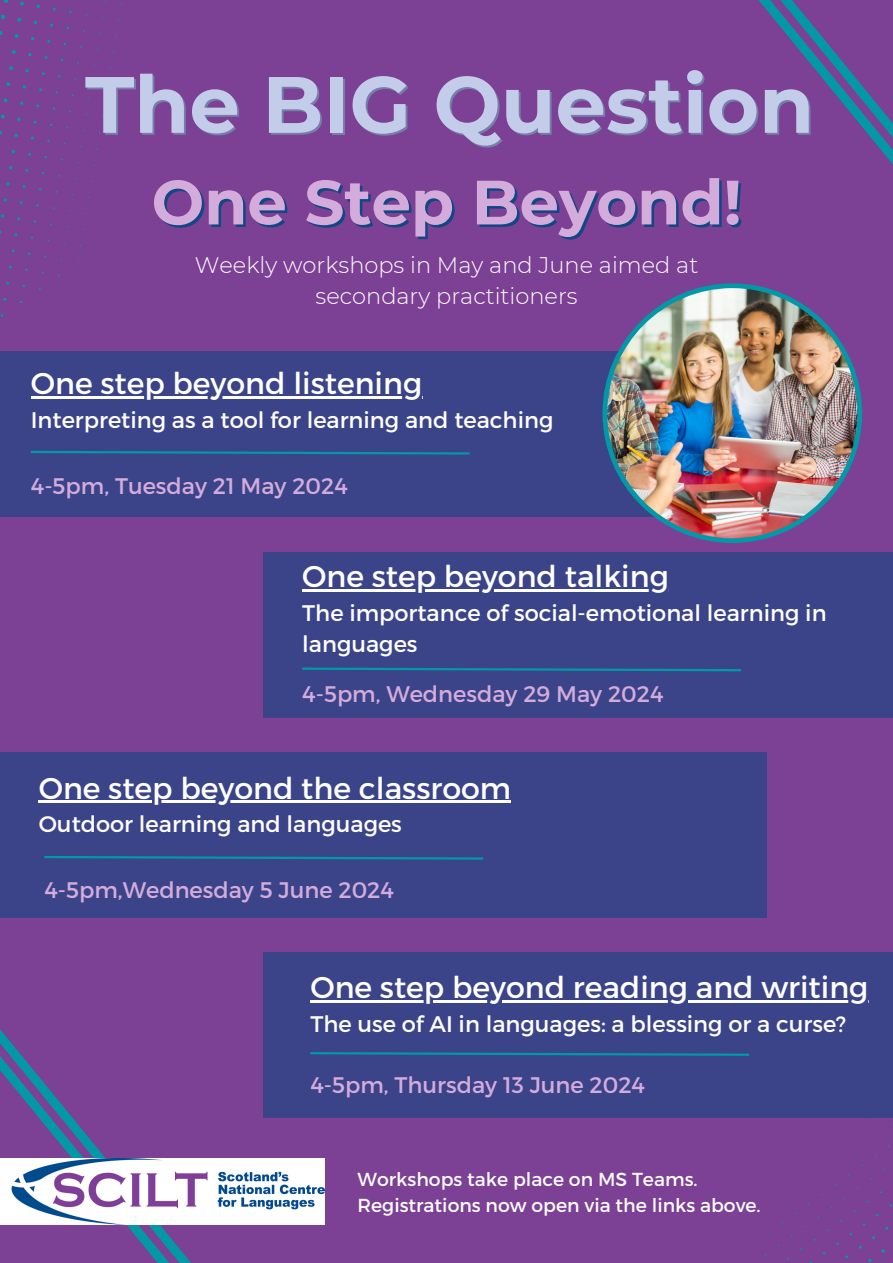
<style>
.page{position:relative;width:893px;height:1263px;background:#7c4094}
.page>*{position:absolute;margin:0;border:0;box-sizing:border-box;transform-origin:0 0}
.t1{font:700 79.72px "Montserrat";color:#c3cde9}
.t2{font:700 62.47px "Montserrat";color:#d4acdb}
.t3{font:30px "Montserrat";color:#fff}
.t4{font:22.5px/31.5px "Montserrat";color:#fff}
.t5{font:22.5px "Montserrat";color:#d4acdb}
.t6{font:300 22.5px/30.9px "Montserrat";color:#fff;text-align:center}
.t7{font:18.83px "Montserrat";color:#fdfefe}
</style>
<div class="page">
<svg style="left:881px;top:1249px;width:4px;height:4px"></svg>
<svg style="left:868px;top:1259px;width:4px;height:3px"></svg>
<div style="left:264px;top:952px;width:629px;height:166px;background:#3b4489"></div>
<svg style="left:0;top:1029px;width:211px;height:234px"></svg>
<img style="left:0;top:1159px;width:325px;height:65px">
<div style="left:264px;top:552px;width:629px;height:166px;background:#3b4489"></div>
<hr style="left:302px;top:589px;width:367px;height:3px;background:#fff">
<div style="left:0;top:351px;width:766px;height:166px;background:#3b4489"></div>
<svg style="left:30px;top:450px;width:440px;height:5px"></svg>
<div style="left:0;top:752px;width:766px;height:166px;background:#3b4489"></div>
<hr style="left:39px;top:800px;width:472px;height:3px;background:#fff">
<img style="left:602px;top:283px;width:260px;height:260px">
<svg style="left:302px;top:667px;width:439px;height:5px"></svg>
<svg style="left:44px;top:856px;width:439px;height:4px"></svg>
<svg style="left:310px;top:1052px;width:440px;height:4px"></svg>
<svg style="left:759px;top:0;width:134px;height:164px"></svg>
<svg style="left:3px;top:0;width:5px;height:3px"></svg>
<svg style="left:1px;top:14px;width:5px;height:6px"></svg>
<svg style="left:0;top:31px;width:3px;height:5px"></svg>
<svg style="left:17px;top:17px;width:5px;height:5px"></svg>
<svg style="left:11px;top:50px;width:5px;height:4px"></svg>
<svg style="left:1px;top:114px;width:4px;height:5px"></svg>
<svg style="left:6px;top:82px;width:5px;height:5px"></svg>
<svg style="left:20px;top:1px;width:4px;height:5px"></svg>
<svg style="left:3px;top:98px;width:5px;height:5px"></svg>
<svg style="left:9px;top:66px;width:4px;height:4px"></svg>
<svg style="left:14px;top:34px;width:5px;height:4px"></svg>
<svg style="left:17px;top:117px;width:4px;height:4px"></svg>
<svg style="left:33px;top:20px;width:4px;height:5px"></svg>
<svg style="left:11px;top:149px;width:4px;height:5px"></svg>
<svg style="left:28px;top:53px;width:4px;height:4px"></svg>
<svg style="left:0;top:214px;width:4px;height:4px"></svg>
<svg style="left:6px;top:182px;width:4px;height:4px"></svg>
<svg style="left:22px;top:85px;width:4px;height:4px"></svg>
<svg style="left:36px;top:4px;width:4px;height:4px"></svg>
<svg style="left:31px;top:37px;width:4px;height:4px"></svg>
<svg style="left:25px;top:69px;width:4px;height:4px"></svg>
<svg style="left:20px;top:101px;width:4px;height:4px"></svg>
<svg style="left:14px;top:133px;width:4px;height:4px"></svg>
<svg style="left:9px;top:166px;width:4px;height:4px"></svg>
<svg style="left:3px;top:198px;width:4px;height:4px"></svg>
<svg style="left:36px;top:104px;width:4px;height:4px"></svg>
<svg style="left:33px;top:120px;width:4px;height:4px"></svg>
<svg style="left:52px;top:7px;width:4px;height:4px"></svg>
<svg style="left:44px;top:56px;width:4px;height:3px"></svg>
<svg style="left:11px;top:249px;width:4px;height:4px"></svg>
<svg style="left:14px;top:233px;width:4px;height:4px"></svg>
<hr style="left:31px;top:396px;width:391px;height:2px;background:#fff">
<hr style="left:310px;top:1000px;width:558px;height:2px;background:#fff">
<h3 class="t1" style="left:85px;top:56px;width:730px">The BIG Question</h3>
<p class="t2" style="left:151px;top:164px;width:591px">One Step Beyond!</p>
<p class="t6" style="left:195px;top:249px;width:505px">Weekly workshops in May and June aimed at secondary practitioners</p>
<h3 class="t3" style="left:31px;top:364px;width:393px">One step beyond listening</h3>
<h3 class="t4" style="left:31px;top:403px;width:524px">Interpreting as a tool for learning and teaching</h3>
<h3 class="t5" style="left:31px;top:471px;width:318px">4-5pm, Tuesday 21 May 2024</h3>
<p class="t3" style="left:302px;top:557px;width:368px">One step beyond talking</p>
<p class="t4" style="left:302px;top:596px;width:526px">The importance of social-emotional learning in languages</p>
<h3 class="t5" style="left:302px;top:679px;width:363px">4-5pm, Wednesday 29 May 2024</h3>
<h1 class="t3" style="left:39px;top:768px;width:474px">One step beyond the classroom</h1>
<h1 class="t4" style="left:39px;top:807px;width:365px">Outdoor learning and languages</h1>
<h3 class="t5" style="left:44px;top:875px;width:351px">4-5pm,Wednesday 5 June 2024</h3>
<h3 class="t3" style="left:310px;top:968px;width:559px">One step beyond reading and writing</h3>
<h3 class="t4" style="left:310px;top:1007px;width:537px">The use of AI in languages: a blessing or a curse?</h3>
<h3 class="t5" style="left:310px;top:1070px;width:336px">4-5pm, Thursday 13 June 2024</h3>
<h3 class="t7" style="left:358px;top:1167px;width:341px">Workshops take place on MS Teams.</h3>
<h3 class="t7" style="left:358px;top:1193px;width:404px">Registrations now open via the links above.</h3>
</div>
